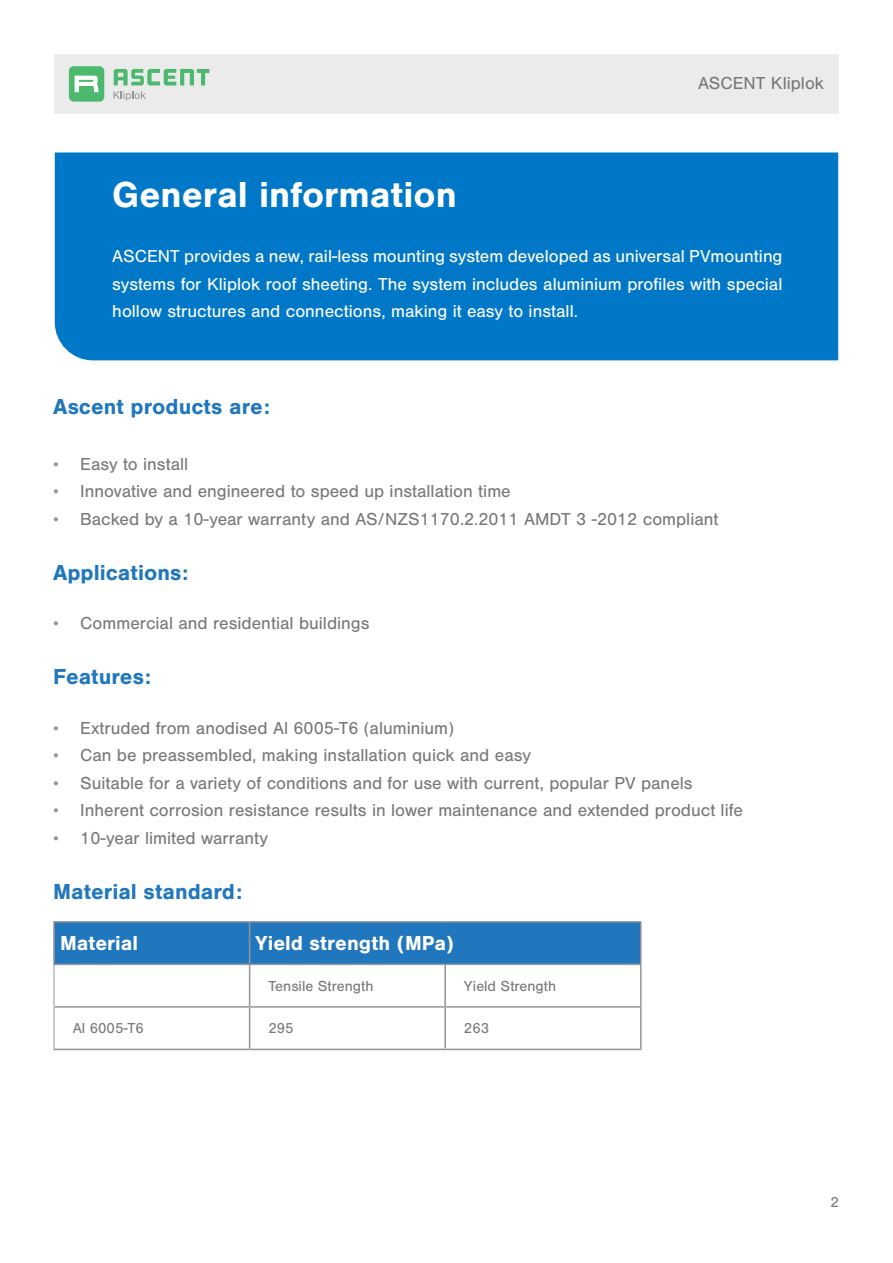
<style>
.page{position:relative;width:893px;height:1263px;background:#fff}
.page>*{position:absolute;margin:0;border:0;box-sizing:border-box;transform-origin:0 0}
.t1{font:700 37.5px "Nimbus San";color:#fff}
.t2{font:700 22.5px "Nimbus San";color:#2077bd}
.t3{font:700 21px "Nimbus San";color:#fff}
.t4{font:18px "Nimbus San";color:#777878}
.t5{font:18px/27.6px "Nimbus San";color:#fff;text-align:justify}
.t6{font:15px "Nimbus San";color:#777878}
.s1{font-family:"Nimbus San L";font-size:16.5px;color:#949499}
</style>
<div class="page">
<div style="left:54px;top:54px;width:785px;height:59px;background:#ebebec"></div>
<div style="left:69px;top:66px;width:35px;height:35px;background:#4cb96e;border-radius:5px"></div>
<svg style="left:75px;top:76px;width:24px;height:16px"></svg>
<svg style="left:114px;top:69px;width:95px;height:16px"></svg>
<svg style="left:114px;top:91px;width:32px;height:10px"></svg>
<div style="left:55px;top:152px;width:783px;height:208px;background:#0078c7"></div>
<div style="left:54px;top:922px;width:196px;height:42px;background:#2077bd"></div>
<div style="left:250px;top:922px;width:391px;height:42px;background:#2077bd"></div>
<hr style="left:444px;top:965px;width:2px;height:41px;background:#949499">
<hr style="left:640px;top:965px;width:2px;height:41px;background:#949499">
<hr style="left:444px;top:1008px;width:2px;height:41px;background:#949499">
<hr style="left:640px;top:1008px;width:2px;height:41px;background:#949499">
<hr style="left:53px;top:965px;width:2px;height:42px;background:#b9b9ba">
<hr style="left:53px;top:1007px;width:2px;height:42px;background:#b9b9ba">
<hr style="left:55px;top:1006px;width:195px;height:2px;background:#949499">
<hr style="left:53px;top:1049px;width:197px;height:1px;background:#949499">
<hr style="left:250px;top:1006px;width:195px;height:2px;background:#949499">
<hr style="left:445px;top:1006px;width:197px;height:2px;background:#949499">
<hr style="left:250px;top:1049px;width:195px;height:1px;background:#949499">
<hr style="left:445px;top:1049px;width:197px;height:1px;background:#949499">
<hr style="left:249px;top:965px;width:1px;height:41px;background:#949499">
<hr style="left:249px;top:1008px;width:1px;height:41px;background:#949499">
<hr style="left:53px;top:921px;width:197px;height:1px;background:#949499">
<hr style="left:53px;top:922px;width:2px;height:41px;background:#949499">
<hr style="left:53px;top:963px;width:197px;height:2px;background:#949499">
<hr style="left:250px;top:921px;width:195px;height:1px;background:#949499">
<hr style="left:249px;top:922px;width:1px;height:41px;background:#949499">
<hr style="left:445px;top:921px;width:197px;height:1px;background:#949499">
<hr style="left:640px;top:922px;width:2px;height:41px;background:#949499">
<hr style="left:250px;top:963px;width:195px;height:2px;background:#949499">
<hr style="left:445px;top:963px;width:197px;height:2px;background:#949499">
<h1 class="t1" style="left:112px;top:173px;width:346px">General information</h1>
<p class="t4" style="left:698px;top:73px;width:128px">ASCENT Kliplok</p>
<p class="t5" style="left:112px;top:243px;width:672px">ASCENT provides a new, rail-less mounting system developed as universal PVmounting systems for Kliplok roof sheeting. The system includes aluminium profiles with special hollow structures and connections, making it easy to install.</p>
<p class="t2" style="left:53px;top:394px;width:218px">Ascent products are:</p>
<p class="t4" style="left:53px;top:454px;width:137px"><span class="s1">•</span> Easy to install</p>
<p class="t4" style="left:53px;top:481px;width:459px"><span class="s1">•</span> Innovative and engineered to speed up installation time</p>
<p class="t4" style="left:53px;top:509px;width:667px"><span class="s1">•</span> Backed by a 10-year warranty and AS/NZS1170.2.2011 AMDT 3 -2012 compliant</p>
<p class="t2" style="left:53px;top:560px;width:137px">Applications:</p>
<p class="t4" style="left:53px;top:613px;width:318px"><span class="s1">•</span> Commercial and residential buildings</p>
<p class="t2" style="left:53px;top:664px;width:99px">Features:</p>
<p class="t4" style="left:53px;top:718px;width:402px"><span class="s1">•</span> Extruded from anodised Al 6005-T6 (aluminium)</p>
<p class="t4" style="left:53px;top:745px;width:479px"><span class="s1">•</span> Can be preassembled, making installation quick and easy</p>
<p class="t4" style="left:53px;top:773px;width:641px"><span class="s1">•</span> Suitable for a variety of conditions and for use with current, popular PV panels</p>
<p class="t4" style="left:53px;top:801px;width:691px"><span class="s1">•</span> Inherent corrosion resistance results in lower maintenance and extended product life</p>
<p class="t4" style="left:53px;top:828px;width:216px"><span class="s1">•</span> 10-year limited warranty</p>
<p class="t2" style="left:53px;top:879px;width:190px">Material standard:</p>
<p class="t3" style="left:60px;top:931px;width:80px">Material</p>
<p class="t3" style="left:256px;top:931px;width:200px">Yield strength (MPa)</p>
<p class="t6" style="left:268px;top:977px;width:107px">Tensile Strength</p>
<p class="t6" style="left:464px;top:977px;width:94px">Yield Strength</p>
<p class="t6" style="left:73px;top:1020px;width:73px">Al 6005-T6</p>
<p class="t6" style="left:268px;top:1020px;width:27px">295</p>
<p class="t6" style="left:464px;top:1020px;width:27px">263</p>
<p class="t6" style="left:831px;top:1194px;width:10px">2</p>
</div>
